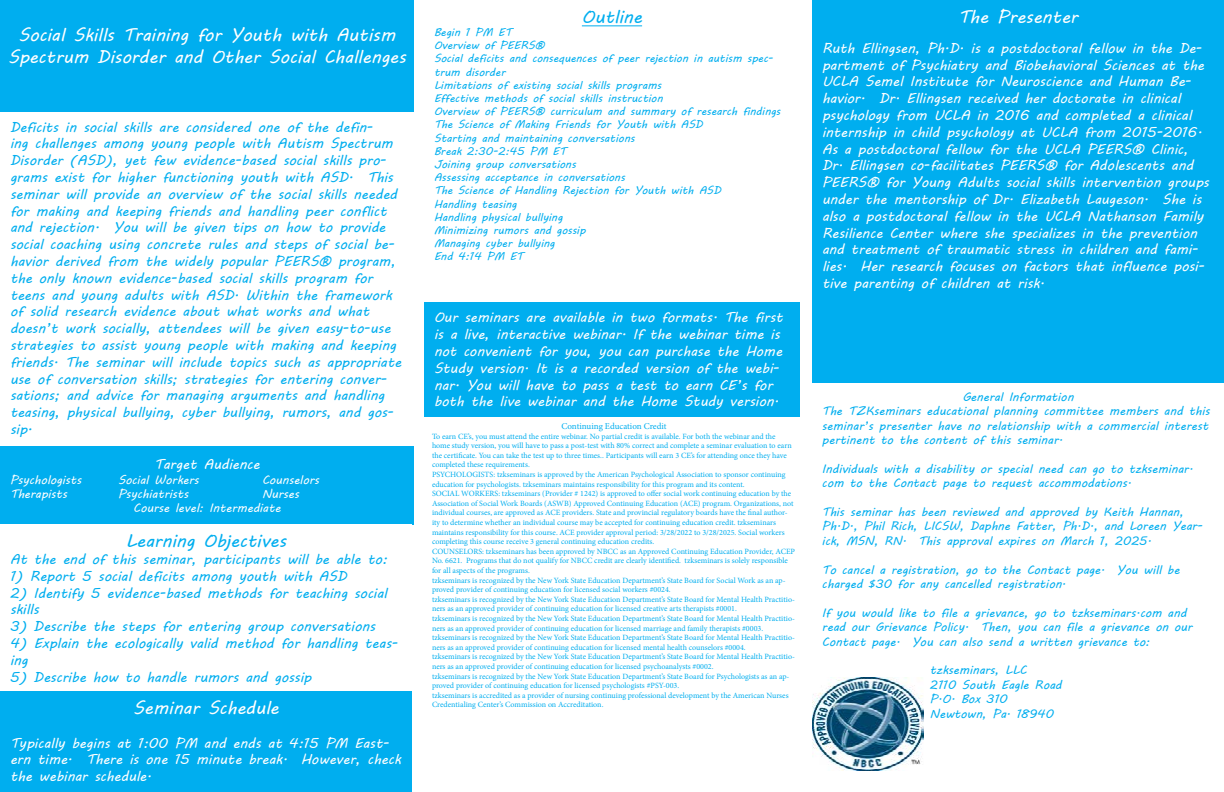
<style>
.page{position:relative;width:1224px;height:792px;background:#fff}
.page>*{position:absolute;margin:0;border:0;box-sizing:border-box;transform-origin:0 0}
.t1{font:18px/21.6px "MV Boli";color:#fff;text-align:center}
.t2{font:18px "MV Boli";color:#00aeef}
.t3{font:14px/16.8px "MV Boli";color:#00aeef}
.t4{font:14px/16.8px "MV Boli";color:#fff}
.t5{font:12px/14.4px "MV Boli";color:#00aeef}
.t6{font:12px/14.4px "MV Boli";color:#fff}
.t7{font:11px/13.2px "MV Boli";color:#00aeef}
.t8{font:9px "Minion Pro";color:#00aeef}
.t9{font:8px/9.6px "Minion Pro";color:#00aeef}
</style>
<div class="page">
<div style="left:0;top:0;width:414px;height:112px;background:#00aeef"></div>
<div style="left:0;top:446px;width:414px;height:78px;background:#00aeef"></div>
<div style="left:0;top:691px;width:412px;height:101px;background:#00aeef"></div>
<hr style="left:582px;top:25px;width:60px;height:1px;background:#00aeef">
<div style="left:812px;top:0;width:412px;height:382px;background:#00aeef"></div>
<div style="left:424px;top:302px;width:376px;height:114px;background:#00aeef"></div>
<img style="left:812px;top:677px;width:112px;height:94px">
<h1 class="t1" style="left:8px;top:24px;width:399px">Social Skills Training for Youth with Autism<br>Spectrum Disorder and Other Social Challenges</h1>
<p class="t3" style="left:10px;top:118px;width:393px">Deficits in social skills are considered one of the defin-<br>ing challenges among young people with Autism Spectrum Disorder (ASD), yet few evidence-based social skills pro&shy;grams exist for higher functioning youth with ASD. This seminar will provide an overview of the social skills needed for making and keeping friends and handling peer conflict and rejection. You will be given tips on how to provide social coaching using concrete rules and steps of social be&shy;havior derived from the widely popular PEERS® program, the only known evidence-based social skills program for teens and young adults with ASD. Within the framework of solid research evidence about what works and what doesn’t work socially, attendees will be given easy-to-use strategies to assist young people with making and keeping friends. The seminar will include topics such as appropriate use of conversation skills; strategies for entering conver&shy;sations; and advice for managing arguments and handling teasing, physical bullying, cyber bullying, rumors, and gos&shy;sip.</p>
<h2 class="t4" style="left:154px;top:456px;width:107px">Target Audience</h2>
<h3 class="t6" style="left:10px;top:472px;width:73px">Psychologists</h3>
<h3 class="t6" style="left:118px;top:472px;width:82px">Social Workers</h3>
<h3 class="t6" style="left:262px;top:472px;width:59px">Counselors</h3>
<h3 class="t6" style="left:10px;top:486px;width:59px">Therapists</h3>
<h3 class="t6" style="left:118px;top:486px;width:72px">Psychiatrists</h3>
<h3 class="t6" style="left:133px;top:486px;width:167px;text-indent:129px">Nurses<br>Course level: Intermediate</h3>
<h1 class="t2" style="left:126px;top:529px;width:162px">Learning Objectives</h1>
<h2 class="t3" style="left:10px;top:551px;width:379px">At the end of this seminar, participants will be able to:</h2>
<h2 class="t3" style="left:10px;top:567px;width:338px">1) Report 5 social deficits among youth with ASD</h2>
<h2 class="t3" style="left:10px;top:584px;width:379px">2) Identify 5 evidence-based methods for teaching social skills</h2>
<h2 class="t3" style="left:10px;top:618px;width:367px">3) Describe the steps for entering group conversations</h2>
<h2 class="t3" style="left:10px;top:635px;width:389px">4) Explain the ecologically valid method for handling teas&shy;ing</h2>
<h2 class="t3" style="left:10px;top:668px;width:303px">5) Describe how to handle rumors and gossip</h2>
<h1 class="t1" style="left:133px;top:697px;width:147px">Seminar Schedule</h1>
<h2 class="t4" style="left:10px;top:734px;width:392px">Typically begins at 1:00 PM and ends at 4:15 PM East&shy;ern time. There is one 15 minute break. However, check the webinar schedule.</h2>
<h1 class="t2" style="left:582px;top:4px;width:62px">Outline</h1>
<p class="t7" style="left:434px;top:25px;width:348px">Begin 1 PM ET<br>Overview of PEERS®<br>Social deficits and consequences of peer rejection in autism spec&shy;trum disorder<br>Limitations of existing social skills programs<br>Effective methods of social skills instruction<br>Overview of PEERS® curriculum and summary of research findings The Science of Making Friends for Youth with ASD<br>Starting and maintaining conversations<br>Break 2:30-2:45 PM ET<br>Joining group conversations<br>Assessing acceptance in conversations<br>The Science of Handling Rejection for Youth with ASD<br>Handling teasing<br>Handling physical bullying<br>Minimizing rumors and gossip<br>Managing cyber bullying<br>End 4:14 PM ET</p>
<p class="t4" style="left:434px;top:309px;width:350px">Our seminars are available in two formats. The first is a live, interactive webinar. If the webinar time is not convenient for you, you can purchase the Home Study version. It is a recorded version of the webi&shy;nar. You will have to pass a test to earn CE’s for both the live webinar and the Home Study version.</p>
<p class="t8" style="left:561px;top:420px;width:107px">Continuing Education Credit</p>
<p class="t9" style="left:432px;top:431px;width:365px">To earn CE’s, you must attend the entire webinar. No partial credit is available. For both the webinar and the home study version, you will have to pass a post-test with 80% correct and complete a seminar evaluation to earn the certificate. You can take the test up to three times.. Participants will earn 3 CE’s for attending once they have completed these requirements.<br>PSYCHOLOGISTS: tzkseminars is approved by the American Psychological Association to sponsor continuing education for psychologists. tzkseminars maintains responsibility for this program and its content.<br>SOCIAL WORKERS: tzkseminars (Provider # 1242) is approved to offer social work continuing education by the Association of Social Work Boards (ASWB) Approved Continuing Education (ACE) program. Organizations, not individual courses, are approved as ACE providers. State and provincial regulatory boards have the final author&shy;ity to determine whether an individual course may be accepted for continuing education credit. tzkseminars maintains responsibility for this course. ACE provider approval period: 3/28/2022 to 3/28/2025. Social workers completing this course receive 3 general continuing education credits.<br>COUNSELORS: tzkseminars has been approved by NBCC as an Approved Continuing Education Provider, ACEP No. 6621. Programs that do not qualify for NBCC credit are clearly identified. tzkseminars is solely responsible for all aspects of the programs.<br>tzkseminars is recognized by the New York State Education Department’s State Board for Social Work as an ap&shy;proved provider of continuing education for licensed social workers #0024.<br>tzkseminars is recognized by the New York State Education Department’s State Board for Mental Health Practitio&shy;ners as an approved provider of continuing education for licensed creative arts therapists #0001.<br>tzkseminars is recognized by the New York State Education Department’s State Board for Mental Health Practitio&shy;ners as an approved provider of continuing education for licensed marriage and family therapists #0003. tzkseminars is recognized by the New York State Education Department’s State Board for Mental Health Practitio&shy;ners as an approved provider of continuing education for licensed mental health counselors #0004.<br>tzkseminars is recognized by the New York State Education Department’s State Board for Mental Health Practitio&shy;ners as an approved provider of continuing education for licensed psychoanalysts #0002.<br>tzkseminars is recognized by the New York State Education Department’s State Board for Psychologists as an ap&shy;proved provider of continuing education for licensed psychologists #PSY-003.<br>tzkseminars is accredited as a provider of nursing continuing professional development by the American Nurses Credentialing Center’s Commission on Accreditation.</p>
<h1 class="t1" style="left:958px;top:6px;width:121px">The Presenter</h1>
<p class="t4" style="left:822px;top:39px;width:389px">Ruth Ellingsen, Ph.D. is a postdoctoral fellow in the De&shy;partment of Psychiatry and Biobehavioral Sciences at the UCLA Semel Institute for Neuroscience and Human Be&shy;havior. Dr. Ellingsen received her doctorate in clinical psychology from UCLA in 2016 and completed a clinical internship in child psychology at UCLA from 2015-2016.<br>As a postdoctoral fellow for the UCLA PEERS® Clinic, Dr. Ellingsen co-facilitates PEERS® for Adolescents and PEERS® for Young Adults social skills intervention groups under the mentorship of Dr. Elizabeth Laugeson. She is also a postdoctoral fellow in the UCLA Nathanson Family Resilience Center where she specializes in the prevention and treatment of traumatic stress in children and fami&shy;lies. Her research focuses on factors that influence posi&shy;tive parenting of children at risk.</p>
<h3 class="t5" style="left:822px;top:389px;width:389px;text-indent:140px">General Information<br>The TZKseminars educational planning committee members and this seminar’s presenter have no relationship with a commercial interest pertinent to the content of this seminar.</h3>
<h3 class="t5" style="left:822px;top:461px;width:373px">Individuals with a disability or special need can go to tzkseminar. com to the Contact page to request accommodations.</h3>
<h3 class="t5" style="left:822px;top:504px;width:382px">This seminar has been reviewed and approved by Keith Hannan,<br>Ph.D., Phil Rich, LICSW, Daphne Fatter, Ph.D., and Loreen Year&shy;ick, MSN, RN. This approval expires on March 1, 2025.</h3>
<h3 class="t5" style="left:822px;top:562px;width:359px">To cancel a registration, go to the Contact page. You will be charged $30 for any cancelled registration.</h3>
<h3 class="t5" style="left:822px;top:605px;width:372px">If you would like to file a grievance, go to tzkseminars.com and read our Grievance Policy. Then, you can file a grievance on our<br>Contact page. You can also send a written grievance to:</h3>
<h3 class="t5" style="left:930px;top:663px;width:133px">tzkseminars, LLC<br>2110 South Eagle Road<br>P.O. Box 310<br>Newtown, Pa. 18940</h3>
</div>
